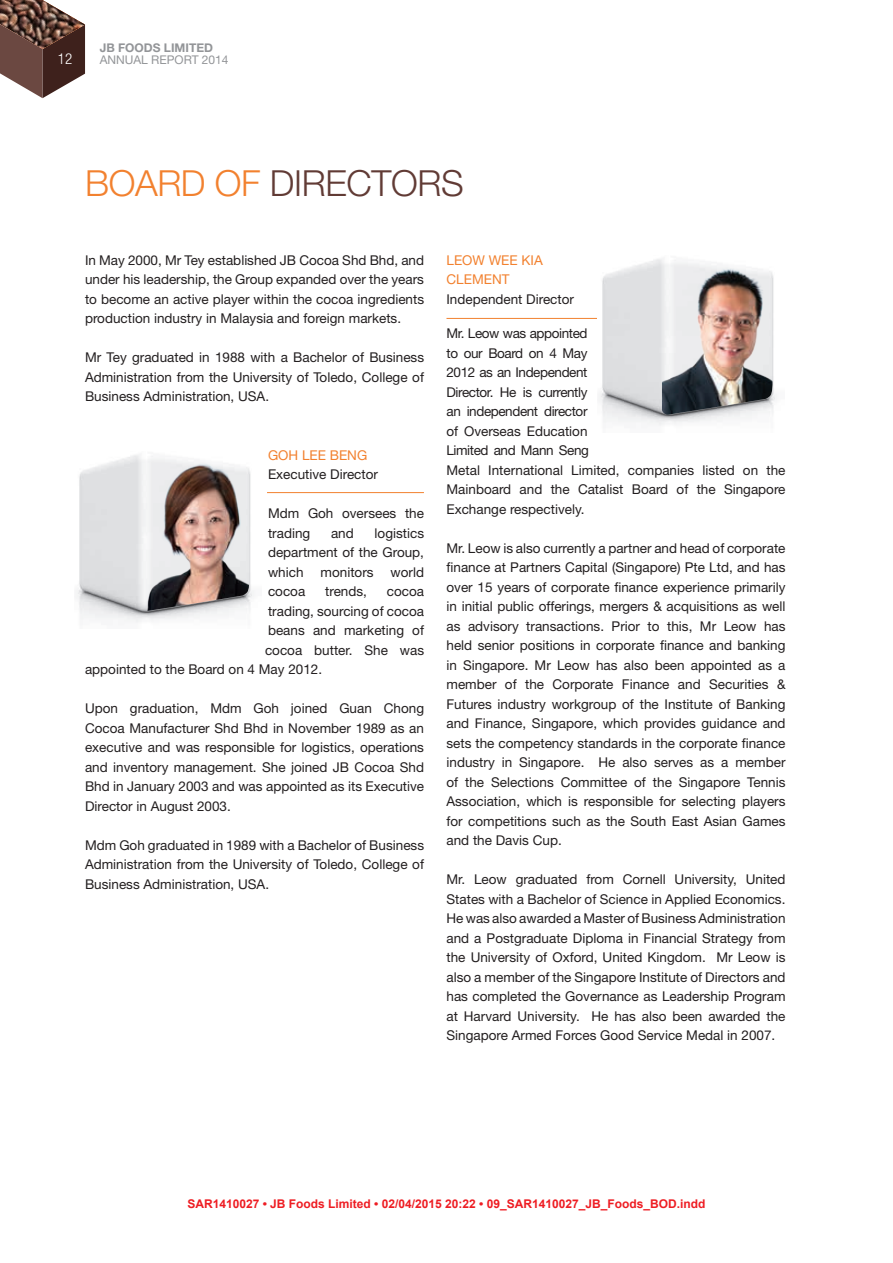
<style>
.page{position:relative;width:893px;height:1263px;background:#fff}
.page>*{position:absolute;margin:0;border:0;box-sizing:border-box;transform-origin:0 0}
.t1{font:300 36px "Helvetica Neue LT Std";letter-spacing:-.01em;color:#613b35}
.t2{font:300 condensed 15px "Helvetica Neue LT Std";color:#fff}
.t3{font:13.5px/19.5px "Helvetica Neue LT Std";color:#231f20;text-align:justify}
.t4{font:13.5px/19.5px "Helvetica Neue LT Std";color:#f2812f}
.t5{font:700 12px "Arial";color:#ee1d23}
.t6{font:12px "Helvetica Neue LT Std";color:#939598}
.t7{font:700 12px "Helvetica Neue LT Std";color:#939598}
.s1{color:#f2812f}
</style>
<div class="page">
<svg style="left:0;top:0;width:85px;height:98px"></svg>
<hr style="left:446px;top:318px;width:153px;height:1px;background:#f2812f">
<img style="left:76px;top:455px;width:178px;height:168px">
<img style="left:139px;top:457px;width:110px;height:154px">
<hr style="left:267px;top:492px;width:157px;height:1px;background:#f2812f">
<img style="left:597px;top:259px;width:180px;height:167px">
<img style="left:662px;top:263px;width:110px;height:152px">
<p class="t7" style="left:100px;top:40px;width:115px">JB FOODS LIMITED</p>
<p class="t2" style="left:58px;top:50px;width:16px">12</p>
<p class="t6" style="left:100px;top:52px;width:130px">ANNUAL REPORT 2014</p>
<h1 class="t1" style="left:85px;top:161px;width:380px"><span class="s1">BOARD OF</span> DIRECTORS</h1>
<p class="t3" style="left:85px;top:250px;width:341px">In May 2000, Mr Tey established JB Cocoa Shd Bhd, and under his leadership, the Group expanded over the years to become an active player within the cocoa ingredients production industry in Malaysia and foreign markets.</p>
<p class="t3" style="left:85px;top:348px;width:341px">Mr Tey graduated in 1988 with a Bachelor of Business Administration from the University of Toledo, College of Business Administration, USA.</p>
<p class="t4" style="left:268px;top:445px;width:101px">GOH LEE BENG</p>
<p class="t3" style="left:268px;top:465px;width:111px">Executive Director</p>
<p class="t3" style="left:268px;top:504px;width:157px">Mdm Goh oversees the trading</p>
<p class="t3" style="left:268px;top:523px;width:158px;text-indent:107px">logistics department of the Group, which</p>
<p class="t3" style="left:331px;top:523px;width:24px">and</p>
<p class="t3" style="left:321px;top:562px;width:55px">monitors</p>
<p class="t3" style="left:391px;top:562px;width:35px">world</p>
<p class="t3" style="left:268px;top:582px;width:39px">cocoa</p>
<p class="t3" style="left:325px;top:582px;width:43px">trends,</p>
<p class="t3" style="left:387px;top:582px;width:39px">cocoa</p>
<p class="t3" style="left:268px;top:601px;width:157px">trading, sourcing of cocoa</p>
<p class="t3" style="left:268px;top:621px;width:157px">beans and marketing of</p>
<p class="t3" style="left:265px;top:640px;width:161px">cocoa butter. She was</p>
<p class="t3" style="left:85px;top:660px;width:239px">appointed to the Board on 4 May 2012.</p>
<p class="t3" style="left:85px;top:699px;width:341px">Upon graduation, Mdm Goh joined Guan Chong Cocoa Manufacturer Shd Bhd in November 1989 as an executive and was responsible for logistics, operations and inventory management. She joined JB Cocoa Shd Bhd in January 2003 and was appointed as its Executive Director in August 2003.</p>
<p class="t3" style="left:85px;top:835px;width:341px">Mdm Goh graduated in 1989 with a Bachelor of Business Administration from the University of Toledo, College of Business Administration, USA.</p>
<p class="t4" style="left:446px;top:250px;width:98px">LEOW WEE KIA<br>CLEMENT</p>
<p class="t3" style="left:446px;top:289px;width:129px">Independent Director</p>
<p class="t3" style="left:446px;top:324px;width:341px;text-align:left">Mr. Leow was appointed<br>to our Board on 4 May<br>2012 as an Independent<br>Director. He is currently<br>an independent director<br>of Overseas Education<br>Limited and Mann Seng<br>Metal International Limited, companies listed on the<br>Mainboard and the Catalist Board of the Singapore<br>Exchange respectively.</p>
<p class="t3" style="left:446px;top:538px;width:341px">Mr. Leow is also currently a partner and head of corporate finance at Partners Capital (Singapore) Pte Ltd, and has over 15 years of corporate finance experience primarily in initial public offerings, mergers &amp; acquisitions as well as advisory transactions. Prior to this, Mr Leow has held senior positions in corporate finance and banking in Singapore. Mr Leow has also been appointed as a member of the Corporate Finance and Securities &amp; Futures industry workgroup of the Institute of Banking and Finance, Singapore, which provides guidance and sets the competency standards in the corporate finance industry in Singapore. He also serves as a member of the Selections Committee of the Singapore Tennis Association, which is responsible for selecting players for competitions such as the South East Asian Games and the Davis Cup.</p>
<p class="t3" style="left:446px;top:870px;width:341px">Mr. Leow graduated from Cornell University, United States with a Bachelor of Science in Applied Economics.<br>He was also awarded a Master of Business Administration and a Postgraduate Diploma in Financial Strategy from the University of Oxford, United Kingdom. Mr Leow is also a member of the Singapore Institute of Directors and has completed the Governance as Leadership Program at Harvard University. He has also been awarded the Singapore Armed Forces Good Service Medal in 2007.</p>
<p class="t5" style="left:187px;top:1196px;width:520px">SAR1410027 • JB Foods Limited • 02/04/2015 20:22 • 09_SAR1410027_JB_Foods_BOD.indd</p>
</div>
